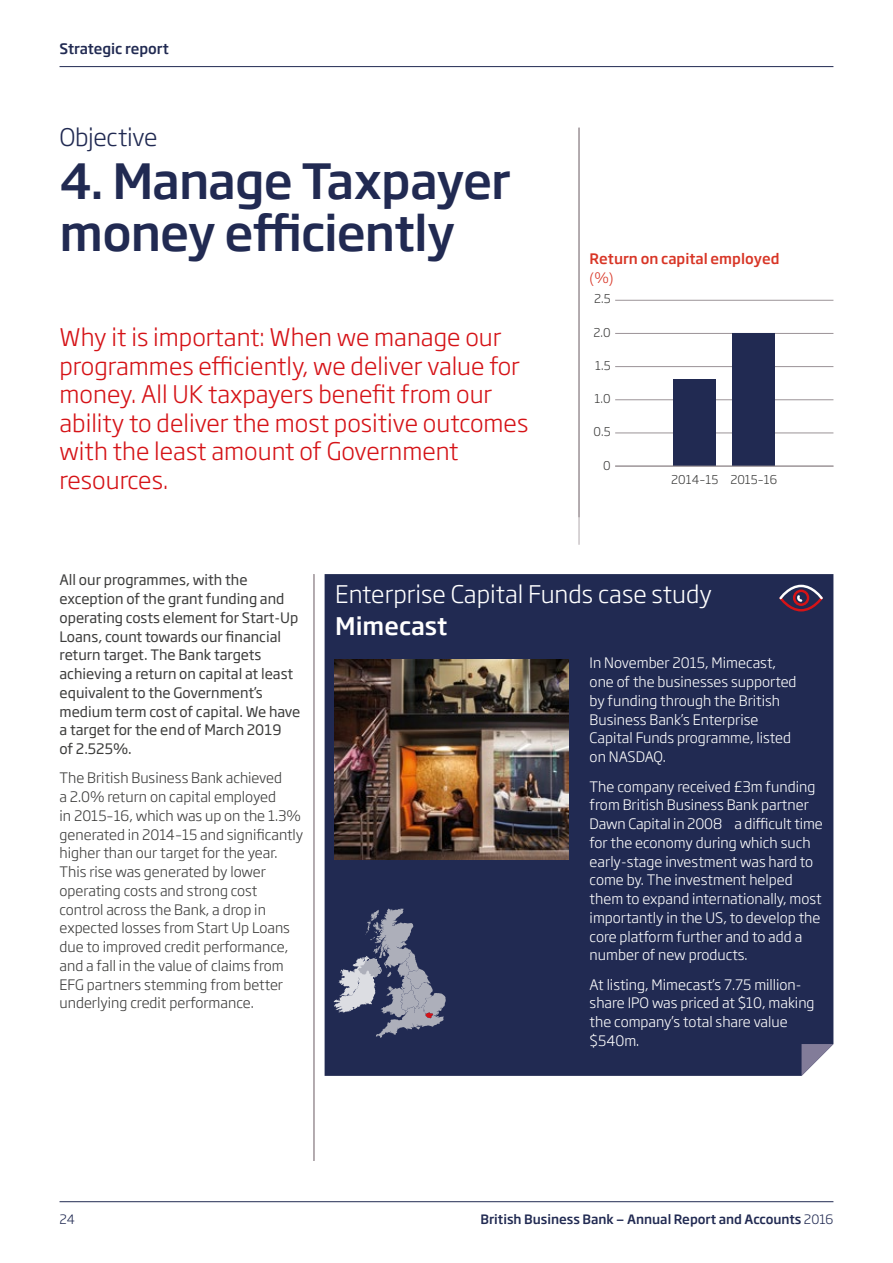
<style>
.page{position:relative;width:893px;height:1263px;background:#fff}
.page>*{position:absolute;margin:0;border:0;box-sizing:border-box;transform-origin:0 0}
.t1{font:500 48px/52.5px "Soho Gothic Pro";letter-spacing:-.02em;color:#212a52}
.t2{font:300 24px/28.5px "Soho Gothic Pro";color:#d51317}
.t3{font:300 24px/31.2px "Soho Gothic Pro";color:#fff}
.t4{font:300 24px "Soho Gothic Pro";letter-spacing:-.015em;color:#212a52}
.t5{font:300 14.25px/18.8px "Soho Gothic Pro";color:#fff}
.t6{font:300 14.25px/18.8px "Soho Gothic Pro";color:#3c3c3b}
.t7{font:14.25px/18.8px "Soho Gothic Pro";color:#3c3c3b}
.t8{font:500 14.25px "Soho Gothic Pro";color:#d83526}
.t9{font:500 14.25px "Soho Gothic Pro";color:#212a52}
.t10{font:300 14.25px "Soho Gothic Pro";color:#d83526}
.t11{font:500 12.75px "Soho Gothic Pro";color:#212a52}
.t12{font:300 12.75px "Soho Gothic Pro";color:#212a52}
.t13{font:300 12px "Soho Gothic Pro";color:#3c3c3b}
.s1{font-weight:500}
.s2{font-weight:300}
</style>
<div class="page">
<hr style="left:60px;top:66px;width:773px;height:1px;background:#212a52">
<hr style="left:60px;top:1201px;width:773px;height:1px;background:#212a52">
<hr style="left:615px;top:300px;width:218px;height:1px;background:#9b9397">
<hr style="left:314px;top:574px;width:1px;height:587px;background:#b1a9ad">
<hr style="left:579px;top:128px;width:1px;height:417px;background:#b1a9ad">
<hr style="left:615px;top:333px;width:218px;height:1px;background:#9b9397">
<hr style="left:615px;top:366px;width:218px;height:1px;background:#9b9397">
<hr style="left:615px;top:399px;width:218px;height:1px;background:#9b9397">
<hr style="left:615px;top:433px;width:218px;height:1px;background:#9b9397">
<div style="left:673px;top:380px;width:43px;height:86px;background:#212a52"></div>
<div style="left:733px;top:333px;width:42px;height:133px;background:#212a52"></div>
<hr style="left:615px;top:466px;width:218px;height:1px;background:#9b9397">
<div style="left:325px;top:574px;width:508px;height:502px;background:#212a52"></div>
<svg style="left:801px;top:1044px;width:32px;height:32px"></svg>
<svg style="left:778px;top:583px;width:46px;height:30px"></svg>
<img style="left:335px;top:659px;width:233px;height:200px">
<svg style="left:334px;top:908px;width:112px;height:130px"></svg>
<p class="t9" style="left:60px;top:37px;width:111px">Strategic report</p>
<p class="t4" style="left:60px;top:119px;width:100px">Objective</p>
<p class="t1" style="left:60px;top:152px;width:453px">4. Manage Taxpayer money efciently</p>
<p class="t2" style="left:60px;top:322px;width:470px">Why it is important: When we manage our programmes efciently, we deliver value for money. All UK taxpayers beneft from our ability to deliver the most positive outcomes with the least amount of Government resources.</p>
<p class="t8" style="left:590px;top:247px;width:191px">Return on capital employed</p>
<p class="t10" style="left:590px;top:266px;width:25px">(%)</p>
<p class="t13" style="left:594px;top:289px;width:18px">2.5</p>
<p class="t13" style="left:594px;top:323px;width:19px">2.0</p>
<p class="t13" style="left:595px;top:356px;width:17px">1.5</p>
<p class="t13" style="left:595px;top:389px;width:18px">1.0</p>
<p class="t13" style="left:594px;top:423px;width:19px">0.5</p>
<p class="t13" style="left:603px;top:456px;width:9px">0</p>
<p class="t13" style="left:671px;top:470px;width:108px">2014–15 2015–16</p>
<p class="t7" style="left:60px;top:570px;width:242px">All our programmes, with the exception of the grant funding and operating costs element for Start-Up<br>Loans, count towards our fnancial return target. The Bank targets achieving a return on capital at least equivalent to the Government’s medium term cost of capital. We have a target for the end of March 2019<br>of 2.525%.</p>
<p class="t6" style="left:60px;top:768px;width:245px">The British Business Bank achieved<br>a 2.0% return on capital employed<br>in 2015–16, which was up on the 1.3% generated in 2014–15 and signifcantly higher than our target for the year.<br>This rise was generated by lower operating costs and strong cost control across the Bank, a drop in expected losses from Start Up Loans due to improved credit performance, and a fall in the value of claims from EFG partners stemming from better underlying credit performance.</p>
<p class="t3" style="left:335px;top:578px;width:378px">Enterprise Capital Funds case study<br><span class="s1">Mimecast</span></p>
<p class="t5" style="left:590px;top:653px;width:208px">In November 2015, Mimecast, one of the businesses supported by funding through the British<br>Business Bank’s Enterprise<br>Capital Funds programme, listed on NASDAQ.</p>
<p class="t5" style="left:590px;top:776px;width:235px">The company received £3m funding from British Business Bank partner Dawn Capital in 2008 a difcult time for the economy during which such early-stage investment was hard to come by. The investment helped them to expand internationally, most importantly in the US, to develop the core platform further and to add a number of new products.</p>
<p class="t5" style="left:590px;top:974px;width:226px">At listing, Mimecast’s 7.75 million&shy;share IPO was priced at $10, making the company’s total share value $540m.</p>
<p class="t12" style="left:60px;top:1209px;width:17px">24</p>
<p class="t11" style="left:480px;top:1209px;width:354px">British Business Bank — Annual Report and Accounts <span class="s2">2016</span></p>
</div>
